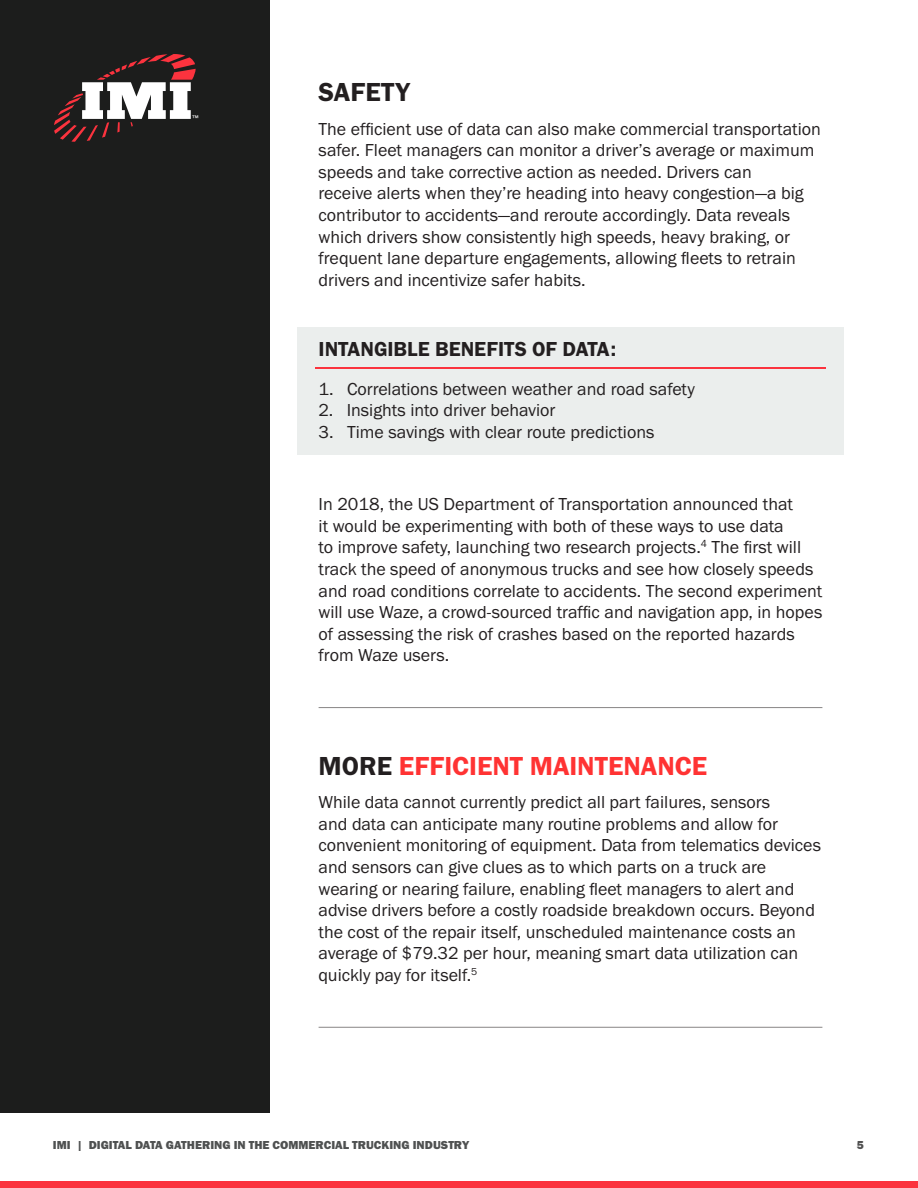
<style>
.page{position:relative;width:918px;height:1188px;background:#fff}
.page>*{position:absolute;margin:0;border:0;box-sizing:border-box;transform-origin:0 0}
.t1{font:27px "Franklin Gothic URW Dem";color:#f33}
.t2{font:27px "Franklin Gothic URW Dem";color:#231f20}
.t3{font:21px "Franklin Gothic URW Dem";color:#231f20}
.t4{font:18px/21.6px "Franklin Gothic URW Boo";color:#231f20}
.t5{font:12px "Franklin Gothic URW Hea";color:#4f5151}
.t6{font:12px "Franklin Gothic URW Hea";color:#515151}
.t7{font:7.8px "Helvetica";color:#fff}
.s1{color:#231f20}
</style>
<div class="page">
<div style="left:0;top:0;width:270px;height:1112px;background:#1c1d1c"></div>
<svg style="left:54px;top:54px;width:142px;height:88px"></svg>
<div style="left:297px;top:327px;width:547px;height:128px;background:#ebeeed"></div>
<hr style="left:315px;top:367px;width:510px;height:2px;background:#fb333e">
<div style="left:0;top:1181px;width:918px;height:7px;background:#fb333e"></div>
<hr style="left:319px;top:707px;width:503px;height:1px;background:#888685">
<hr style="left:319px;top:1027px;width:503px;height:1px;background:#888685">
<p class="t7" style="left:192px;top:113px;width:9px">™</p>
<p class="t2" style="left:319px;top:75px;width:93px">SAFETY</p>
<p class="t4" style="left:319px;top:118px;width:504px">The efficient use of data can also make commercial transportation safer. Fleet managers can monitor a driver’s average or maximum speeds and take corrective action as needed. Drivers can<br>receive alerts when they’re heading into heavy congestion—a big contributor to accidents—and reroute accordingly. Data reveals which drivers show consistently high speeds, heavy braking, or frequent lane departure engagements, allowing fleets to retrain drivers and incentivize safer habits.</p>
<p class="t3" style="left:319px;top:336px;width:299px">INTANGIBLE BENEFITS OF DATA:</p>
<p class="t4" style="left:319px;top:378px;width:378px">1. Correlations between weather and road safety</p>
<p class="t4" style="left:319px;top:399px;width:238px">2. Insights into driver behavior</p>
<p class="t4" style="left:319px;top:421px;width:337px">3. Time savings with clear route predictions</p>
<p class="t4" style="left:319px;top:493px;width:505px">In 2018, the US Department of Transportation announced that<br>it would be experimenting with both of these ways to use data<br>to improve safety, launching two research projects.<sup>4</sup> The first will track the speed of anonymous trucks and see how closely speeds and road conditions correlate to accidents. The second experiment will use Waze, a crowd-sourced traffic and navigation app, in hopes of assessing the risk of crashes based on the reported hazards from Waze users.</p>
<p class="t1" style="left:319px;top:749px;width:390px"><span class="s1">MORE</span> EFFICIENT MAINTENANCE</p>
<p class="t4" style="left:319px;top:791px;width:504px">While data cannot currently predict all part failures, sensors<br>and data can anticipate many routine problems and allow for convenient monitoring of equipment. Data from telematics devices and sensors can give clues as to which parts on a truck are wearing or nearing failure, enabling fleet managers to alert and advise drivers before a costly roadside breakdown occurs. Beyond the cost of the repair itself, unscheduled maintenance costs an average of $79.32 per hour, meaning smart data utilization can quickly pay for itself.<sup>5</sup></p>
<p class="t5" style="left:53px;top:1137px;width:418px">IMI | DIGITAL DATA GATHERING IN THE COMMERCIAL TRUCKING INDUSTRY</p>
<p class="t6" style="left:857px;top:1137px;width:9px">5</p>
</div>
